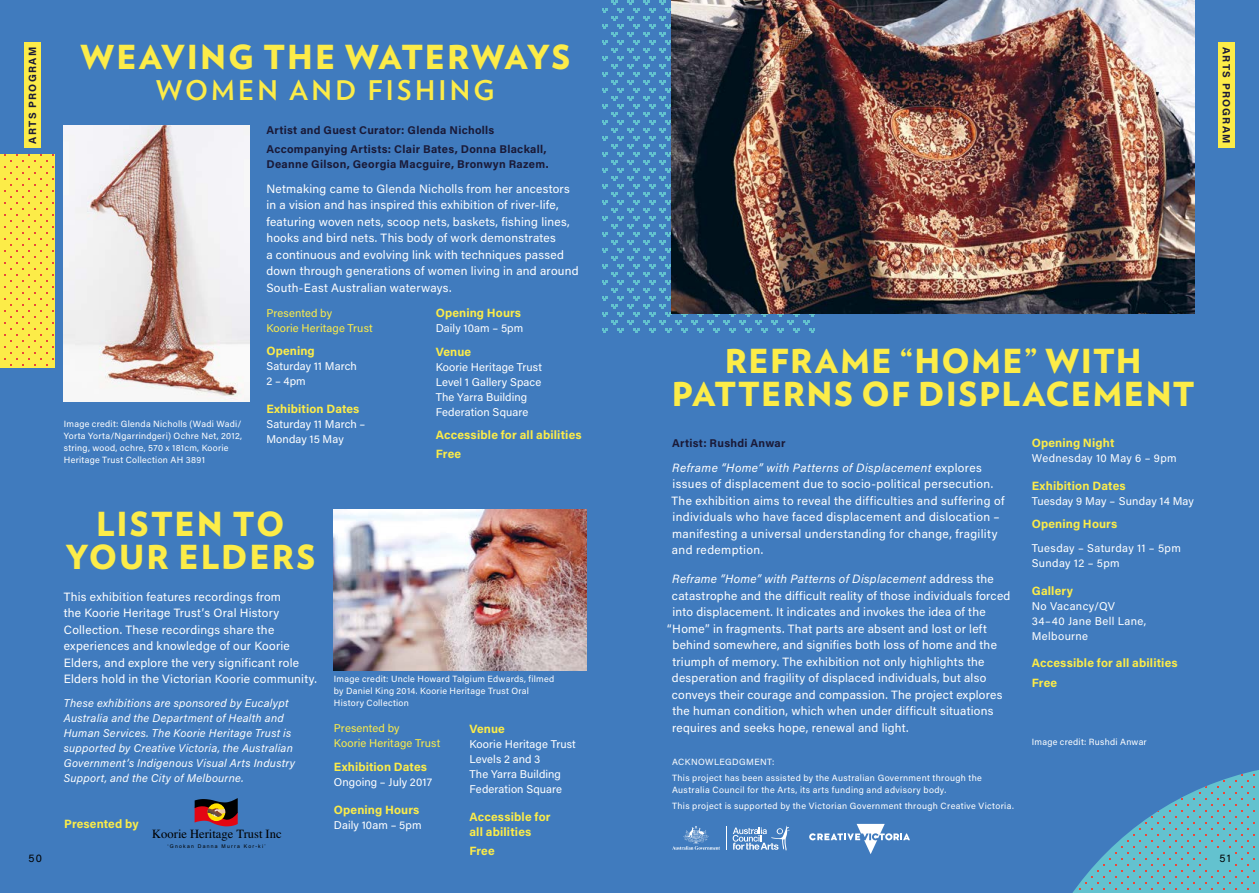
<style>
.page{position:relative;width:1259px;height:893px;background:#407bbe}
.page>*{position:absolute;margin:0;border:0;box-sizing:border-box;transform-origin:0 0}
.t1{font:900 33px/33px "Verlag";letter-spacing:.045em;color:#fcec48;text-align:center}
.t2{font:700 27px "Verlag";letter-spacing:.125em;color:#fcec48}
.t3{font:12.6px "Times";color:#000}
.t4{font:12px/16.5px "Acumin Pro";letter-spacing:.02em;color:#fff}
.t5{font:700 12px/19.2px "Acumin Pro";letter-spacing:.01em;color:#fcec48}
.t6{font:italic 12px "Acumin Pro";letter-spacing:.02em;color:#fff}
.t7{font:11.25px/15px "Acumin Pro";letter-spacing:.01em;color:#fff}
.t8{font:italic 11.25px/15px "Acumin Pro";letter-spacing:.025em;color:#fff}
.t9{font:700 11.25px/19.2px "Acumin Pro";letter-spacing:.025em;color:#1a1a38}
.t10{font:11.25px/15px "Acumin Pro";letter-spacing:.01em;color:#fcec48}
.t11{font:11.25px/15px "Acumin Pro";letter-spacing:.035em;color:#fff}
.t12{font:11.25px/15px "Acumin Pro";letter-spacing:.03em;color:#fff}
.t13{font:700 10.5px "Acumin Pro";letter-spacing:.125em;color:#1a1a38}
.t14{font:10.5px "Acumin Pro";color:#000}
.t15{font:9px/12px "Acumin Pro";letter-spacing:.035em;color:#fff}
.t16{font:5.1px "Arial";letter-spacing:.24em;color:#000}
.s1{font-style:italic}
.s2{font-style:normal}
</style>
<div class="page">
<svg style="left:603px;top:0;width:211px;height:333px"></svg>
<div style="left:0;top:154px;width:54px;height:214px;background:#fcec48"></div>
<svg style="left:1072px;top:770px;width:187px;height:123px"></svg>
<svg style="left:195px;top:798px;width:43px;height:28px"></svg>
<img style="left:334px;top:509px;width:253px;height:162px">
<img style="left:64px;top:125px;width:185px;height:276px">
<img style="left:671px;top:0;width:523px;height:314px">
<svg style="left:809px;top:824px;width:101px;height:30px"></svg>
<svg style="left:672px;top:826px;width:48px;height:24px"></svg>
<svg style="left:726px;top:825px;width:63px;height:25px"></svg>
<div style="left:24px;top:43px;width:16px;height:105px;background:#fcec48"></div>
<div style="left:1218px;top:43px;width:16px;height:105px;background:#fcec48"></div>
<div style="left:1211px;top:850px;width:23px;height:17px;background:#63c2cf"></div>
<h1 class="t1" style="left:80px;top:39px;width:491px">WEAVING THE WATERWAYS</h1>
<h2 class="t2" style="left:156px;top:69px;width:340px">WOMEN AND FISHING</h2>
<p class="t13" style="left:25px;top:144px;width:98px;rotate:-90deg">ARTS PROGRAM</p>
<p class="t13" style="left:1233px;top:47px;width:98px;rotate:90deg">ARTS PROGRAM</p>
<p class="t9" style="left:266px;top:120px;width:282px">Artist and Guest Curator: Glenda N icholls<br>Accompanying Artists: Clair Bates, Donna Blackall,</p>
<p class="t9" style="left:266px;top:154px;width:284px">Deanne Gilson, Georgia Macguire, Bronwyn Razem.</p>
<p class="t4" style="left:266px;top:180px;width:314px">Netmaking came to Glenda Nicholls from her ancestors in a vision and has inspired this exhibition of river-life, featuring woven nets, scoop nets, baskets, fishing lines, hooks and bird nets. This body of work demonstrates<br>a continuous and evolving link with techniques passed down through generations of women living in and around South-East Australian waterways.</p>
<p class="t14" style="left:28px;top:851px;width:15px">50</p>
<p class="t15" style="left:64px;top:418px;width:180px">Image credit: Glenda Nicholls (Wadi Wadi/ Yorta Yorta/Ngarrindgeri) Ochre Net, 2012, string, wood, ochre, 570 x 181cm, Koorie Heritage Trust Collection AH 3891</p>
<p class="t10" style="left:266px;top:305px;width:108px">Presented by<br>Koorie Heritage Trust</p>
<p class="t5" style="left:266px;top:341px;width:50px">Opening</p>
<p class="t7" style="left:266px;top:358px;width:92px">Saturday 11 March<br>2 – 4pm</p>
<p class="t5" style="left:266px;top:398px;width:95px">Exhibition Dates</p>
<p class="t7" style="left:266px;top:416px;width:100px">Saturday 11 March –<br>Monday 15 May</p>
<h1 class="t1" style="left:65px;top:505px;width:251px">LISTEN TO<br>YOUR ELDERS</h1>
<p class="t5" style="left:436px;top:303px;width:87px">Opening Hours</p>
<p class="t7" style="left:436px;top:320px;width:89px">Daily 10am – 5pm</p>
<p class="t5" style="left:436px;top:341px;width:37px">Venue</p>
<p class="t7" style="left:436px;top:359px;width:108px">Koorie Heritage Trust<br>Level 1 Gallery Space<br>The Yarra Building<br>Federation Square</p>
<p class="t5" style="left:436px;top:425px;width:148px">Accessible for all abilities<br>Free</p>
<p class="t4" style="left:64px;top:588px;width:255px">This exhibition features recordings from<br>the Koorie Heritage Trust’s Oral History Collection. These recordings share the experiences and knowledge of our Koorie Elders, and explore the very significant role Elders hold in the Victorian Koorie community.</p>
<p class="t8" style="left:64px;top:695px;width:233px">These exhibitions are sponsored by Eucalypt Australia and the Department of Health and Human Services. The Koorie Heritage Trust is supported by Creative Victoria, the Australian Government’s Indigenous Visual Arts Industry Support, and the City of Melbourne.</p>
<p class="t5" style="left:64px;top:814px;width:76px">Presented by</p>
<p class="t3" style="left:152px;top:825px;width:131px">Koorie Heritage Trust Inc</p>
<p class="t16" style="left:168px;top:843px;width:99px">‘Gnokan Danna Murra Kor-ki’</p>
<p class="t15" style="left:334px;top:673px;width:222px">Image credit: Uncle Howard Talgium Edwards, filmed by Daniel King 2014. Koorie Heritage Trust Oral<br>History Collection</p>
<p class="t10" style="left:334px;top:720px;width:108px">Presented by<br>Koorie Heritage Trust</p>
<p class="t5" style="left:334px;top:756px;width:95px">Exhibition Dates</p>
<p class="t7" style="left:334px;top:774px;width:100px">Ongoing – July 2017</p>
<p class="t5" style="left:334px;top:799px;width:87px">Opening Hours</p>
<p class="t7" style="left:334px;top:817px;width:89px">Daily 10am – 5pm</p>
<p class="t5" style="left:469px;top:718px;width:37px">Venue</p>
<p class="t7" style="left:469px;top:736px;width:108px">Koorie Heritage Trust<br>Levels 2 and 3<br>The Yarra Building<br>Federation Square</p>
<p class="t5" style="left:469px;top:808px;width:83px;line-height:15px">Accessible for all abilities</p>
<p class="t5" style="left:469px;top:840px;width:27px">Free</p>
<h1 class="t1" style="left:672px;top:343px;width:524px">REFRAME “HOME” WITH<br>PATTERNS OF DISPLACEMENT</h1>
<p class="t5" style="left:1031px;top:433px;width:84px">Opening N ight</p>
<p class="t11" style="left:1031px;top:450px;width:146px">Wednesday 10 May 6 – 9pm</p>
<p class="t5" style="left:1031px;top:475px;width:96px">Exhibition Dates</p>
<p class="t7" style="left:1031px;top:493px;width:164px">Tuesday 9 May – Sunday 14 May</p>
<p class="t5" style="left:1031px;top:514px;width:87px">Opening Hours</p>
<p class="t12" style="left:1031px;top:540px;width:151px">Tuesday – Saturday 11 – 5pm<br>Sunday 12 – 5pm</p>
<p class="t5" style="left:1031px;top:580px;width:43px">Gallery</p>
<p class="t11" style="left:1031px;top:598px;width:116px">No Vacancy/QV<br>34–40 Jane Bell Lane,<br>Melbourne</p>
<p class="t5" style="left:1031px;top:653px;width:148px">Accessible for all abilities<br>Free</p>
<p class="t9" style="left:672px;top:432px;width:115px">Artist: Rushdi Anwar</p>
<p class="t4" style="left:671px;top:459px;width:334px"><span class="s1">Reframe “Home” with Patterns of Displacement</span> explores issues of displacement due to socio-political persecution.<br>The exhibition aims to reveal the difficulties and suffering of individuals who have faced displacement and dislocation – manifesting a universal understanding for change, fragility and redemption.</p>
<p class="t6" style="left:672px;top:571px;width:323px">Reframe “Home” with Patterns of Displacement <span class="s2">address the</span></p>
<p class="t4" style="left:672px;top:587px;width:340px">catastrophe and the difficult reality of those individuals forced</p>
<p class="t4" style="left:672px;top:603px;width:315px">into displacement. It indicates and invokes the idea of the</p>
<p class="t4" style="left:667px;top:620px;width:321px">“Home” in fragments. That parts are absent and lost or left</p>
<p class="t4" style="left:672px;top:636px;width:326px">behind somewhere, and signifies both loss of home and the</p>
<p class="t4" style="left:672px;top:653px;width:313px">triumph of memory. The exhibition not only highlights the</p>
<p class="t4" style="left:672px;top:669px;width:316px">desperation and fragility of displaced individuals, but also</p>
<p class="t4" style="left:672px;top:686px;width:332px">conveys their courage and compassion. The project explores</p>
<p class="t4" style="left:672px;top:702px;width:322px">the human condition, which when under difficult situations</p>
<p class="t4" style="left:672px;top:719px;width:238px">requires and seeks hope, renewal and light.</p>
<p class="t15" style="left:672px;top:753px;width:311px;line-height:16.2px">ACKNOWLEGDGMENT:<br>This project has been assisted by the Australian Government through the</p>
<p class="t15" style="left:672px;top:781px;width:343px;line-height:16.2px">Australia Council for the Arts, its arts funding and advisory body.<br>This project is supported by the Victorian Government through Creative Victoria.</p>
<p class="t15" style="left:1031px;top:735px;width:117px">Image credit: Rushdi Anwar</p>
<p class="t14" style="left:1219px;top:851px;width:13px">51</p>
</div>
